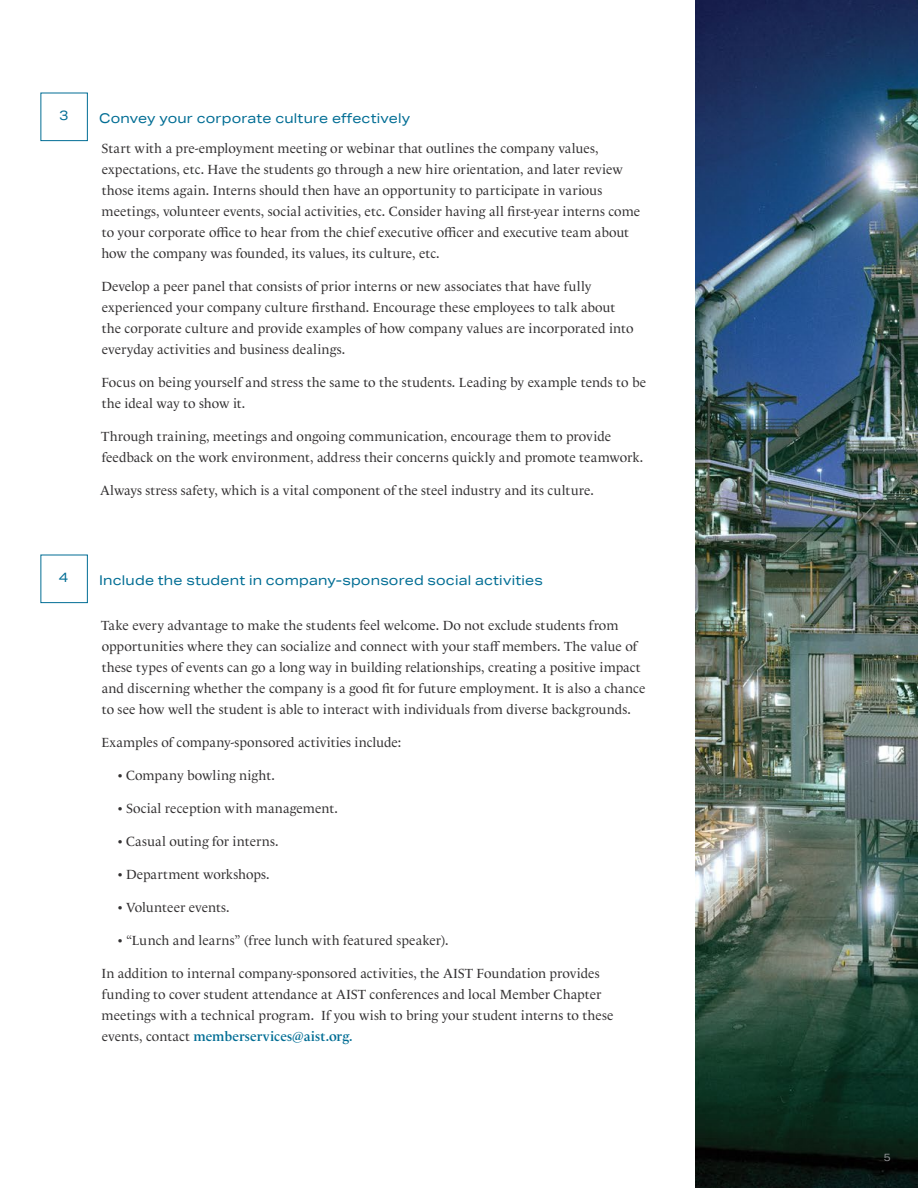
<style>
.page{position:relative;width:918px;height:1188px;background:#fff}
.page>*{position:absolute;margin:0;border:0;box-sizing:border-box;transform-origin:0 0}
.t1{font:13.5px/21px "Le Monde Livre Cla Std";letter-spacing:.005em;color:#333132}
.t2{font:13.5px "Aktiv Grotesk Ex";letter-spacing:.015em;color:#006d94}
.t3{font:10.5px "Aktiv Grotesk Ex";color:#919396}
.s1{font-weight:600;color:#006d94}
</style>
<div class="page">
<div style="left:40px;top:93px;width:48px;height:48px;border:1px solid #006d94"></div>
<div style="left:40px;top:555px;width:48px;height:48px;border:1px solid #006d94"></div>
<img style="left:695px;top:0;width:223px;height:1188px">
<p class="t2" style="left:59px;top:107px;width:11px">3</p>
<p class="t2" style="left:99px;top:110px;width:313px">Convey your corporate culture effectively</p>
<p class="t1" style="left:101px;top:138px;width:540px">Start with a pre-employment meeting or webinar that outlines the company values, expectations, etc. Have the students go through a new hire orientation, and later review those items again. Interns should then have an opportunity to participate in various meetings, volunteer events, social activities, etc. Consider having all first-year interns come to your corporate office to hear from the chief executive officer and executive team about how the company was founded, its values, its culture, etc.</p>
<p class="t1" style="left:101px;top:276px;width:534px">Develop a peer panel that consists of prior interns or new associates that have fully experienced your company culture firsthand. Encourage these employees to talk about the corporate culture and provide examples of how company values are incorporated into everyday activities and business dealings.</p>
<p class="t1" style="left:101px;top:372px;width:546px">Focus on being yourself and stress the same to the students. Leading by example tends to be the ideal way to show it.</p>
<p class="t1" style="left:101px;top:426px;width:543px">Through training, meetings and ongoing communication, encourage them to provide feedback on the work environment, address their concerns quickly and promote teamwork.</p>
<p class="t1" style="left:100px;top:480px;width:495px">Always stress safety, which is a vital component of the steel industry and its culture.</p>
<p class="t2" style="left:59px;top:569px;width:11px">4</p>
<p class="t2" style="left:99px;top:572px;width:445px">Include the student in company-sponsored social activities</p>
<p class="t1" style="left:101px;top:615px;width:546px">Take every advantage to make the students feel welcome. Do not exclude students from opportunities where they can socialize and connect with your staff members. The value of these types of events can go a long way in building relationships, creating a positive impact and discerning whether the company is a good fit for future employment. It is also a chance to see how well the student is able to interact with individuals from diverse backgrounds.</p>
<p class="t1" style="left:101px;top:732px;width:301px">Examples of company-sponsored activities include:</p>
<p class="t1" style="left:118px;top:765px;width:158px">• Company bowling night.</p>
<p class="t1" style="left:118px;top:798px;width:221px">• Social reception with management.</p>
<p class="t1" style="left:118px;top:831px;width:162px">• Casual outing for interns.</p>
<p class="t1" style="left:118px;top:864px;width:153px">• Department workshops.</p>
<p class="t1" style="left:118px;top:897px;width:113px">• Volunteer events.</p>
<p class="t1" style="left:118px;top:930px;width:332px">• “Lunch and learns” (free lunch with featured speaker).</p>
<p class="t1" style="left:101px;top:963px;width:514px">In addition to internal company-sponsored activities, the AIST Foundation provides funding to cover student attendance at AIST conferences and local Member Chapter meetings with a technical program. If you wish to bring your student interns to these events, contact <span class="s1">memberservices@aist.org.</span></p>
<p class="t3" style="left:883px;top:1151px;width:9px">5</p>
</div>
